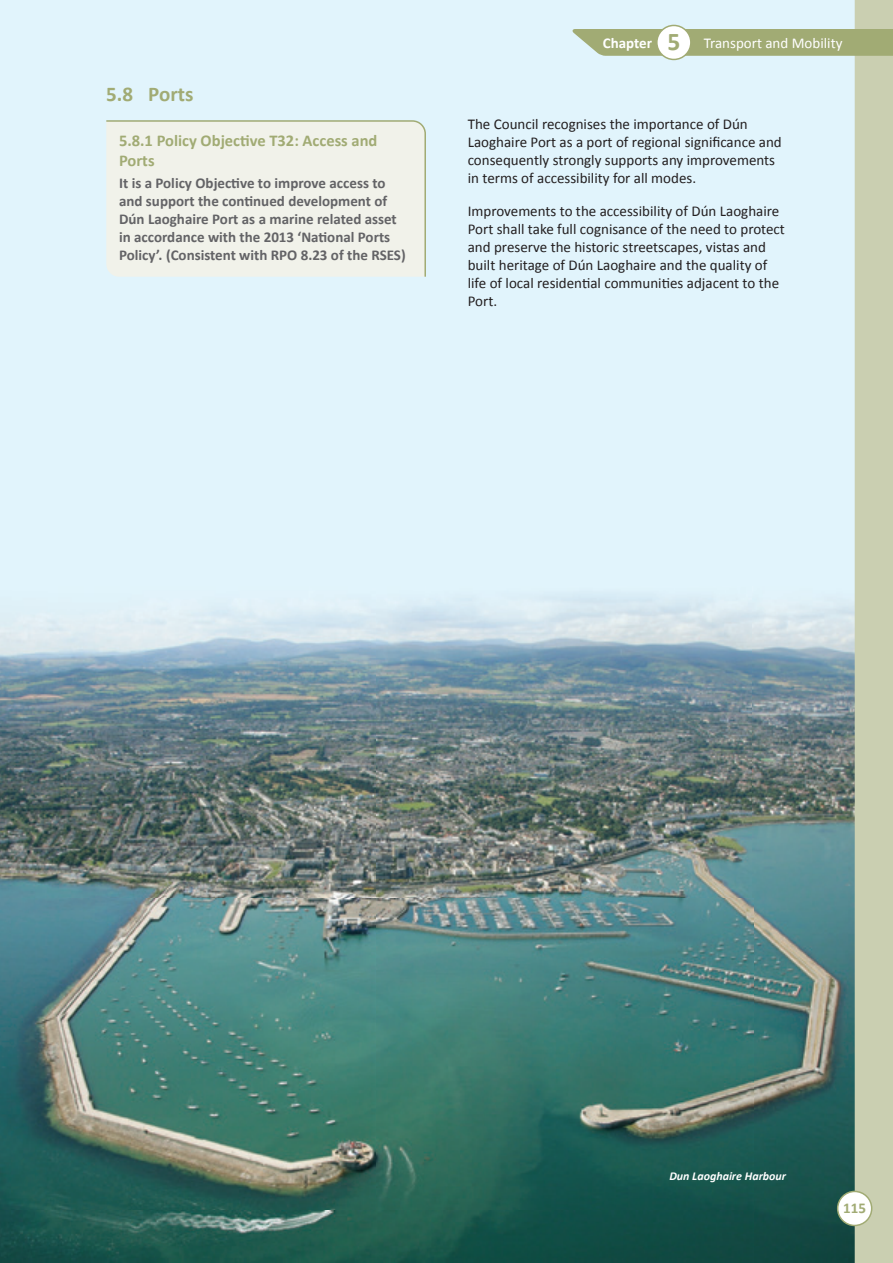
<style>
.page{position:relative;width:893px;height:1263px;background:#fff}
.page>*{position:absolute;margin:0;border:0;box-sizing:border-box;transform-origin:0 0}
.t1{font:700 21px "Calibri";color:#a1ab74}
.t2{font:700 16.5px/19.8px "Calibri";color:#a1ab74}
.t3{font:15px/18px "Calibri";color:#231f20}
.t4{font:700 15px/18px "Calibri";color:#636366}
.t5{font:15px "Calibri";color:#fff}
.t6{font:700 15px "Calibri";color:#a1ab74}
.t7{font:italic 700 12px "Calibri";color:#fff}
.s1{font-weight:700}
.s2{font-weight:700;font-size:25.5px;color:#a1ab74}
</style>
<div class="page">
<div style="left:1px;top:0;width:859px;height:1263px;background:#e1f4fc"></div>
<img style="left:1px;top:587px;width:854px;height:676px">
<div style="left:106px;top:120px;width:320px;height:157px;background:#f1f2ea"></div>
<div style="left:855px;top:0;width:38px;height:1263px;background:#cacfb1"></div>
<div style="left:838px;top:1191px;width:34px;height:34px;background:#fff;border-radius:50%"></div>
<div style="left:837px;top:1191px;width:35px;height:35px;border:2px solid #a1ab74;border-radius:50%"></div>
<svg style="left:573px;top:28px;width:320px;height:29px;background:#a8b383"></svg>
<div style="left:657px;top:25px;width:34px;height:34px;background:#fff;border-radius:50%"></div>
<div style="left:656px;top:25px;width:36px;height:35px;border:2px solid #a1ab74;border-radius:50%"></div>
<h1 class="t1" style="left:106px;top:79px;width:89px">5.8 Ports</h1>
<p class="t2" style="left:119px;top:130px;width:260px">5.8.1 Policy Objective T32: Access and<br>Ports</p>
<p class="t4" style="left:119px;top:174px;width:288px">It is a Policy Objective to improve access to and support the continued development of Dún Laoghaire Port as a marine related asset in accordance with the 2013 ‘National Ports Policy’. (Consistent with RPO 8.23 of the RSES)</p>
<p class="t5" style="left:603px;top:34px;width:241px"><span class="s1">Chapter</span> <span class="s2">5</span> Transport and Mobility</p>
<p class="t3" style="left:468px;top:115px;width:316px">The Council recognises the importance of Dún Laoghaire Port as a port of regional significance and consequently strongly supports any improvements in terms of accessibility for all modes.</p>
<p class="t3" style="left:468px;top:202px;width:319px">Improvements to the accessibility of Dún Laoghaire Port shall take full cognisance of the need to protect and preserve the historic streetscapes, vistas and built heritage of Dún Laoghaire and the quality of life of local residential communities adjacent to the Port.</p>
<p class="t7" style="left:669px;top:1168px;width:118px">Dun Laoghaire Harbour</p>
<p class="t6" style="left:843px;top:1197px;width:24px">115</p>
</div>
